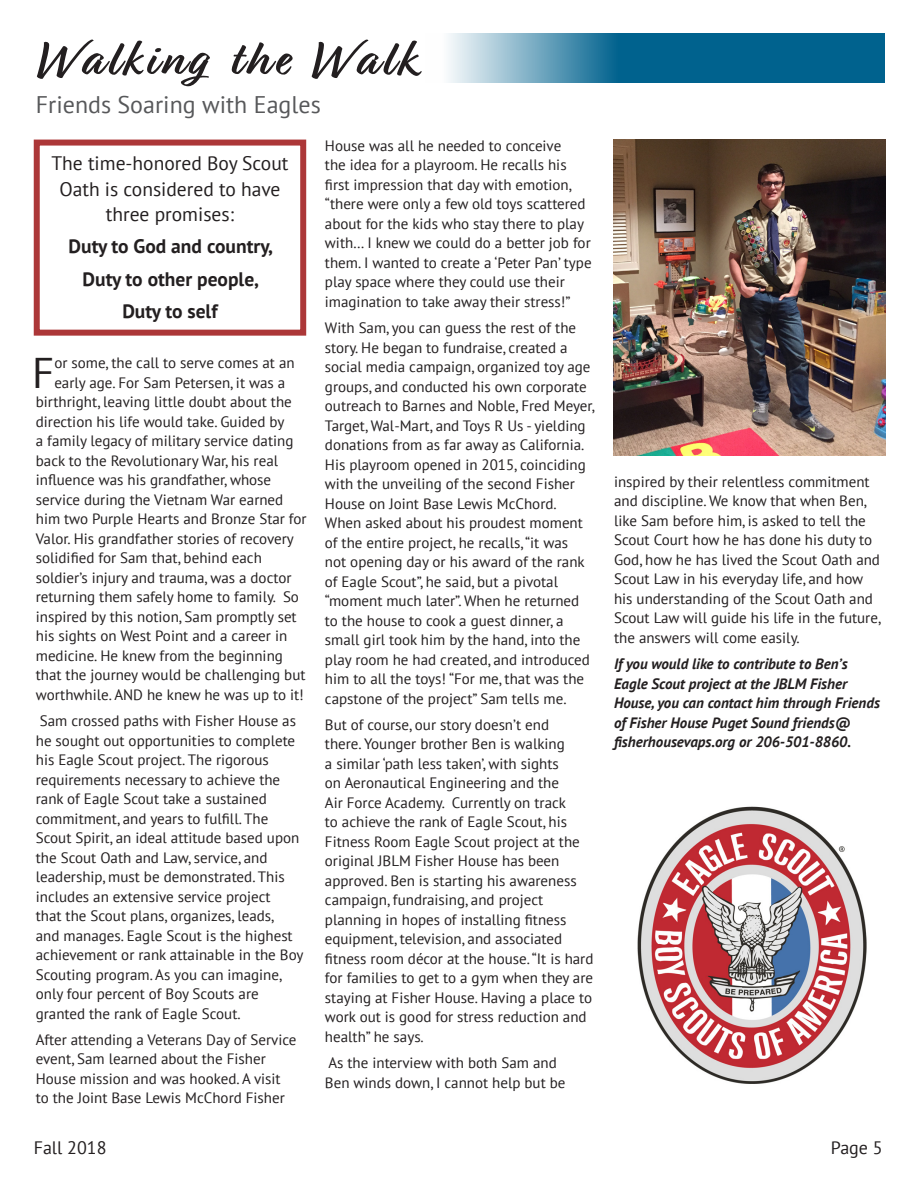
<style>
.page{position:relative;width:918px;height:1188px;background:#fff}
.page>*{position:absolute;margin:0;border:0;box-sizing:border-box;transform-origin:0 0}
.Story_Header{font:700 51px "Relation";letter-spacing:.08em;color:#231f20}
.Body_Copy{font:42.9px "PT Sans";color:#231f20}
.Secondary_Headline_8{font:24px "PT Sans";color:#57585a}
.Body_Copy-2{font:19.5px/25.5px "PT Sans";color:#231f20;text-align:center}
.Body_Copy-3{font:700 19.5px "PT Sans";color:#231f20}
.t1{font:18px "PT Sans";color:#231f20}
.Body_Copy-4{font:15px/19.5px "PT Sans";color:#231f20}
.Body_Copy-5{font:italic 700 15px/19.5px "PT Sans";color:#231f20}
</style>
<div class="page">
<svg style="left:448px;top:34px;width:437px;height:49px;background:#2f7fa3"></svg>
<img style="left:637px;top:806px;width:230px;height:278px">
<img style="left:614px;top:140px;width:271px;height:315px">
<div style="left:34px;top:140px;width:272px;height:196px;border:6px solid #ac3738"></div>
<p class="Story_Header" style="left:36px;top:29px;width:380px">Walking the Walk</p>
<p class="Secondary_Headline_8" style="left:36px;top:89px;width:286px">Friends Soaring with Eagles</p>
<p class="Body_Copy-2" style="left:51px;top:150px;width:239px">The time-honored Boy Scout<br>Oath is considered to have three promises:</p>
<p class="Body_Copy-3" style="left:69px;top:233px;width:206px">Duty to God and country,</p>
<p class="Body_Copy-3" style="left:83px;top:266px;width:178px">Duty to other people,</p>
<p class="Body_Copy-3" style="left:122px;top:298px;width:97px">Duty to self</p>
<p class="Body_Copy-4" style="left:325px;top:135px;width:268px">House was all he needed to conceive<br>the idea for a playroom. He recalls his first impression that day with emotion, “there were only a few old toys scattered about for the kids who stay there to play with… I knew we could do a better job for them. I wanted to create a ‘Peter Pan’ type play space where they could use their imagination to take away their stress!”</p>
<p class="Body_Copy-4" style="left:325px;top:318px;width:271px">With Sam, you can guess the rest of the story. He began to fundraise, created a social media campaign, organized toy age groups, and conducted his own corporate outreach to Barnes and Noble, Fred Meyer, Target, Wal-Mart, and Toys R Us - yielding donations from as far away as California.<br>His playroom opened in 2015, coinciding with the unveiling of the second Fisher House on Joint Base Lewis McChord.<br>When asked about his proudest moment of the entire project, he recalls, “it was<br>not opening day or his award of the rank of Eagle Scout”, he said, but a pivotal “moment much later”. When he returned to the house to cook a guest dinner, a small girl took him by the hand, into the play room he had created, and introduced him to all the toys! “For me, that was the capstone of the project” Sam tells me.</p>
<p class="Body_Copy-4" style="left:325px;top:714px;width:270px">But of course, our story doesn’t end<br>there. Younger brother Ben is walking<br>a similar ‘path less taken’, with sights<br>on Aeronautical Engineering and the<br>Air Force Academy. Currently on track<br>to achieve the rank of Eagle Scout, his Fitness Room Eagle Scout project at the original JBLM Fisher House has been approved. Ben is starting his awareness campaign, fundraising, and project planning in hopes of installing fitness equipment, television, and associated fitness room décor at the house. “It is hard for families to get to a gym when they are staying at Fisher House. Having a place to work out is good for stress reduction and health” he says.</p>
<p class="Body_Copy-4" style="left:325px;top:1053px;width:242px">As the interview with both Sam and<br>Ben winds down, I cannot help but be</p>
<p class="Body_Copy" style="left:32px;top:345px;width:24px">F</p>
<p class="Body_Copy-4" style="left:54px;top:353px;width:242px">or some, the call to serve comes at an</p>
<p class="Body_Copy-4" style="left:54px;top:372px;width:232px">early age. For Sam Petersen, it was a</p>
<p class="Body_Copy-4" style="left:36px;top:392px;width:258px">birthright, leaving little doubt about the</p>
<p class="Body_Copy-4" style="left:36px;top:411px;width:250px">direction his life would take. Guided by</p>
<p class="Body_Copy-4" style="left:36px;top:431px;width:259px">a family legacy of military service dating</p>
<p class="Body_Copy-4" style="left:36px;top:450px;width:244px">back to the Revolutionary War, his real</p>
<p class="Body_Copy-4" style="left:36px;top:470px;width:237px">influence was his grandfather, whose</p>
<p class="Body_Copy-4" style="left:36px;top:489px;width:249px">service during the Vietnam War earned</p>
<p class="Body_Copy-4" style="left:36px;top:509px;width:272px">him two Purple Hearts and Bronze Star for</p>
<p class="Body_Copy-4" style="left:36px;top:528px;width:259px">Valor. His grandfather stories of recovery</p>
<p class="Body_Copy-4" style="left:36px;top:548px;width:228px">solidified for Sam that, behind each</p>
<p class="Body_Copy-4" style="left:36px;top:567px;width:257px">soldier’s injury and trauma, was a doctor</p>
<p class="Body_Copy-4" style="left:36px;top:587px;width:265px">returning them safely home to family. So</p>
<p class="Body_Copy-4" style="left:36px;top:606px;width:262px">inspired by this notion, Sam promptly set</p>
<p class="Body_Copy-4" style="left:36px;top:626px;width:253px">his sights on West Point and a career in</p>
<p class="Body_Copy-4" style="left:36px;top:645px;width:249px">medicine. He knew from the beginning</p>
<p class="Body_Copy-4" style="left:36px;top:665px;width:271px">that the journey would be challenging but</p>
<p class="Body_Copy-4" style="left:36px;top:684px;width:270px">worthwhile. AND he knew he was up to it!</p>
<p class="Body_Copy-4" style="left:36px;top:711px;width:269px">Sam crossed paths with Fisher House as he sought out opportunities to complete his Eagle Scout project. The rigorous requirements necessary to achieve the rank of Eagle Scout take a sustained commitment, and years to fulfill. The Scout Spirit, an ideal attitude based upon the Scout Oath and Law, service, and leadership, must be demonstrated. This includes an extensive service project<br>that the Scout plans, organizes, leads,<br>and manages. Eagle Scout is the highest achievement or rank attainable in the Boy Scouting program. As you can imagine, only four percent of Boy Scouts are granted the rank of Eagle Scout.</p>
<p class="Body_Copy-4" style="left:36px;top:1029px;width:262px">After attending a Veterans Day of Service event, Sam learned about the Fisher House mission and was hooked. A visit to the Joint Base Lewis McChord Fisher</p>
<p class="Body_Copy-4" style="left:614px;top:471px;width:268px">inspired by their relentless commitment and discipline. We know that when Ben, like Sam before him, is asked to tell the Scout Court how he has done his duty to God, how he has lived the Scout Oath and Scout Law in his everyday life, and how his understanding of the Scout Oath and Scout Law will guide his life in the future, the answers will come easily.</p>
<p class="Body_Copy-5" style="left:614px;top:654px;width:267px">If you would like to contribute to Ben’s Eagle Scout project at the JBLM Fisher House, you can contact him through Friends of Fisher House Puget Sound friends@ fisherhousevaps.org or 206-501-8860.</p>
<p class="t1" style="left:34px;top:1136px;width:74px">Fall 2018</p>
<p class="t1" style="left:831px;top:1136px;width:53px">Page 5</p>
</div>
